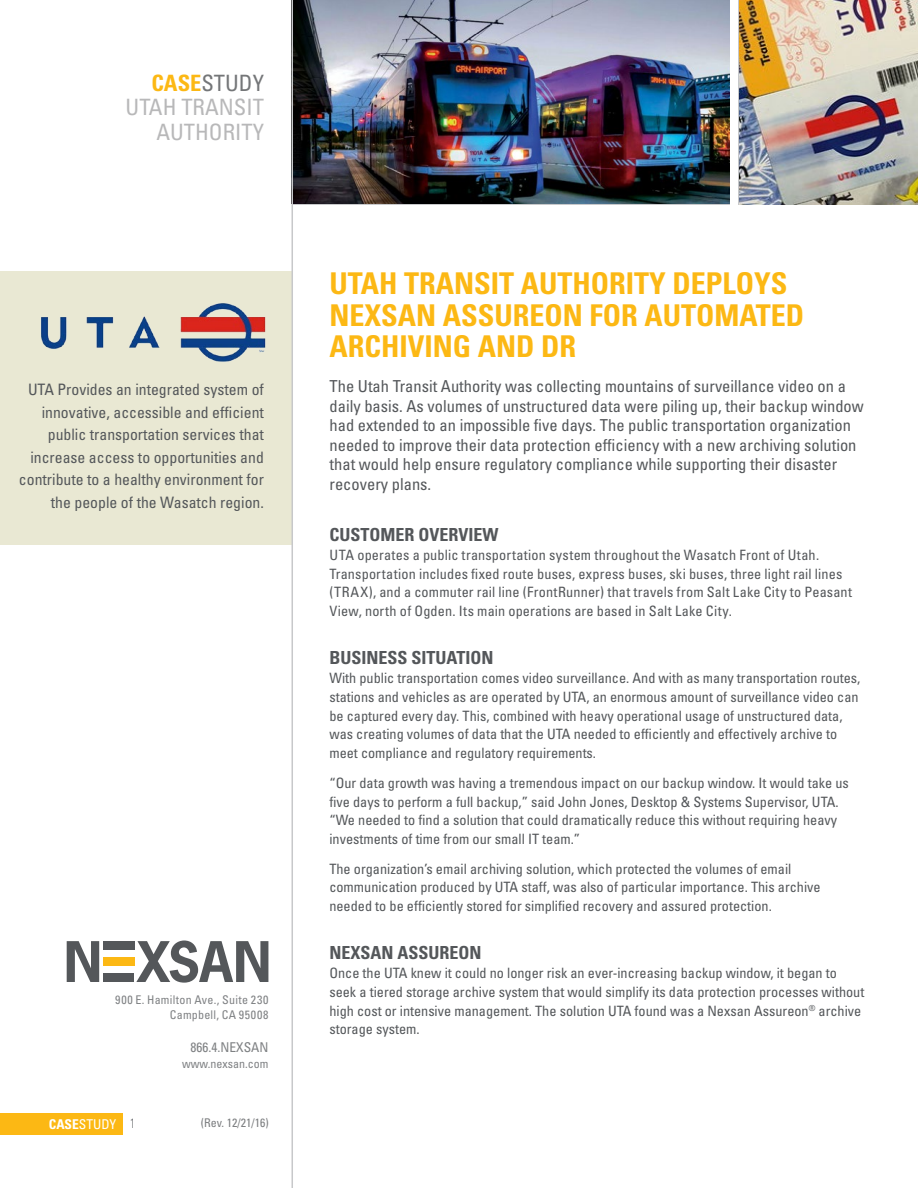
<style>
.page{position:relative;width:918px;height:1188px;background:#fff}
.page>*{position:absolute;margin:0;border:0;box-sizing:border-box;transform-origin:0 0}
.Headline_gray{font:700 condensed 30px/31.5px "Univers LT Std";color:#fcb814}
.Body{font:condensed 22.5px "Univers LT Std";color:#b8b8b9}
.Body-2{font:condensed 22.5px "Univers LT Std";color:#747678}
.Subhead_1{font:700 condensed 18px "Univers LT Std";color:#54575a}
.Headline_gray-2{font:condensed 16.5px/19.5px "Univers LT Std";color:#54575a}
.Headline_gray-3{font:condensed 15.75px/22.5px "Univers LT Std";color:#54575a;text-align:right}
.Body-3{font:condensed 14.25px/18.8px "Univers LT Std";color:#54575a}
.Subhead_1-2{font:condensed 14.25px/18.8px "Univers LT Std";letter-spacing:.01em;color:#54575a}
.t1{font:condensed 13.5px "Univers LT Std";color:#54575a}
.Identifier_gray{font:condensed 13.5px "Univers LT Std";color:#fff}
.t2{font:condensed 12px/15px "Univers LT Std";letter-spacing:.02em;color:#54575a;text-align:right}
.t3{font:condensed 12px "Univers LT Std";color:#54575a}
.Body-4{font:condensed 12px "Univers LT Std";color:#7c7e80}
.s1{font-weight:700;color:#fcb814}
.s2{font-weight:700}
</style>
<div class="page">
<div style="left:0;top:1113px;width:123px;height:22px;background:#fcb814"></div>
<div style="left:0;top:272px;width:292px;height:273px;background:#e9e8d3"></div>
<img style="left:293px;top:0;width:437px;height:204px">
<img style="left:739px;top:0;width:179px;height:204px">
<hr style="left:292px;top:0;width:1px;height:1188px;background:#c7c8ca">
<svg style="left:67px;top:941px;width:32px;height:41px"></svg>
<svg style="left:136px;top:940px;width:132px;height:43px"></svg>
<div style="left:104px;top:941px;width:31px;height:8px;background:#54575a"></div>
<div style="left:104px;top:958px;width:31px;height:8px;background:#fcb814"></div>
<div style="left:103px;top:974px;width:31px;height:8px;background:#54575a"></div>
<img style="left:41px;top:303px;width:225px;height:59px">
<p class="Body-2" style="left:151px;top:69px;width:114px"><span class="s1">CASE</span>STUDY</p>
<p class="Body" style="left:126px;top:93px;width:140px">UTAH TRANSIT</p>
<p class="Body" style="left:156px;top:117px;width:109px">AUTHORITY</p>
<p class="Headline_gray" style="left:329px;top:267px;width:476px">UTAH TRANSIT AUTHORITY DEPLOYS<br>NEXSAN ASSUREON FOR AUTOMATED<br>ARCHIVING AND DR</p>
<p class="Headline_gray-3" style="left:19px;top:378px;width:246px">UTA Provides an integrated system of innovative, accessible and efficient public transportation services that increase access to opportunities and contribute to a healthy environment for the people of the Wasatch region.</p>
<p class="Headline_gray-2" style="left:330px;top:376px;width:536px">The Utah Transit Authority was collecting mountains of surveillance video on a daily basis. As volumes of unstructured data were piling up, their backup window had extended to an impossible five days. The public transportation organization needed to improve their data protection efficiency with a new archiving solution that would help ensure regulatory compliance while supporting their disaster recovery plans.</p>
<p class="t2" style="left:115px;top:992px;width:155px">900 E. Hamilton Ave., Suite 230<br>Campbell, CA 95008</p>
<p class="t1" style="left:190px;top:1038px;width:79px">866.4.NEXSAN</p>
<p class="t3" style="left:182px;top:1056px;width:88px">www.nexsan.com</p>
<p class="Identifier_gray" style="left:49px;top:1115px;width:69px"><span class="s2">CASE</span>STUDY</p>
<p class="t1" style="left:129px;top:1114px;width:7px">1</p>
<p class="Body-4" style="left:201px;top:1115px;width:70px">(Rev. 12/21/16)</p>
<p class="Subhead_1" style="left:329px;top:524px;width:171px">CUSTOMER OVERVIEW</p>
<p class="Subhead_1-2" style="left:329px;top:545px;width:524px">UTA operates a public transportation system throughout the Wasatch Front of Utah.<br>Transportation includes fixed route buses, express buses, ski buses, three light rail lines (TRAX), and a commuter rail line (FrontRunner) that travels from Salt Lake City to Peasant View, north of Ogden. Its main operations are based in Salt Lake City.</p>
<p class="Subhead_1" style="left:329px;top:647px;width:165px">BUSINESS SITUATION</p>
<p class="Body-3" style="left:329px;top:669px;width:533px">With public transportation comes video surveillance. And with as many transportation routes, stations and vehicles as are operated by UTA, an enormous amount of surveillance video can be captured every day. This, combined with heavy operational usage of unstructured data, was creating volumes of data that the UTA needed to efficiently and effectively archive to meet compliance and regulatory requirements.</p>
<p class="Body-3" style="left:329px;top:773px;width:521px">“Our data growth was having a tremendous impact on our backup window. It would take us five days to perform a full backup,” said John Jones, Desktop &amp; Systems Supervisor, UTA. “We needed to find a solution that could dramatically reduce this without requiring heavy investments of time from our small IT team.”</p>
<p class="Body-3" style="left:329px;top:859px;width:493px">The organization’s email archiving solution, which protected the volumes of email communication produced by UTA staff, was also of particular importance. This archive needed to be efficiently stored for simplified recovery and assured protection.</p>
<p class="Subhead_1" style="left:329px;top:942px;width:154px">NEXSAN ASSUREON</p>
<p class="Body-3" style="left:329px;top:963px;width:537px">Once the UTA knew it could no longer risk an ever-increasing backup window, it began to seek a tiered storage archive system that would simplify its data protection processes without high cost or intensive management. The solution UTA found was a Nexsan Assureon<sup>®</sup> archive storage system.</p>
</div>
